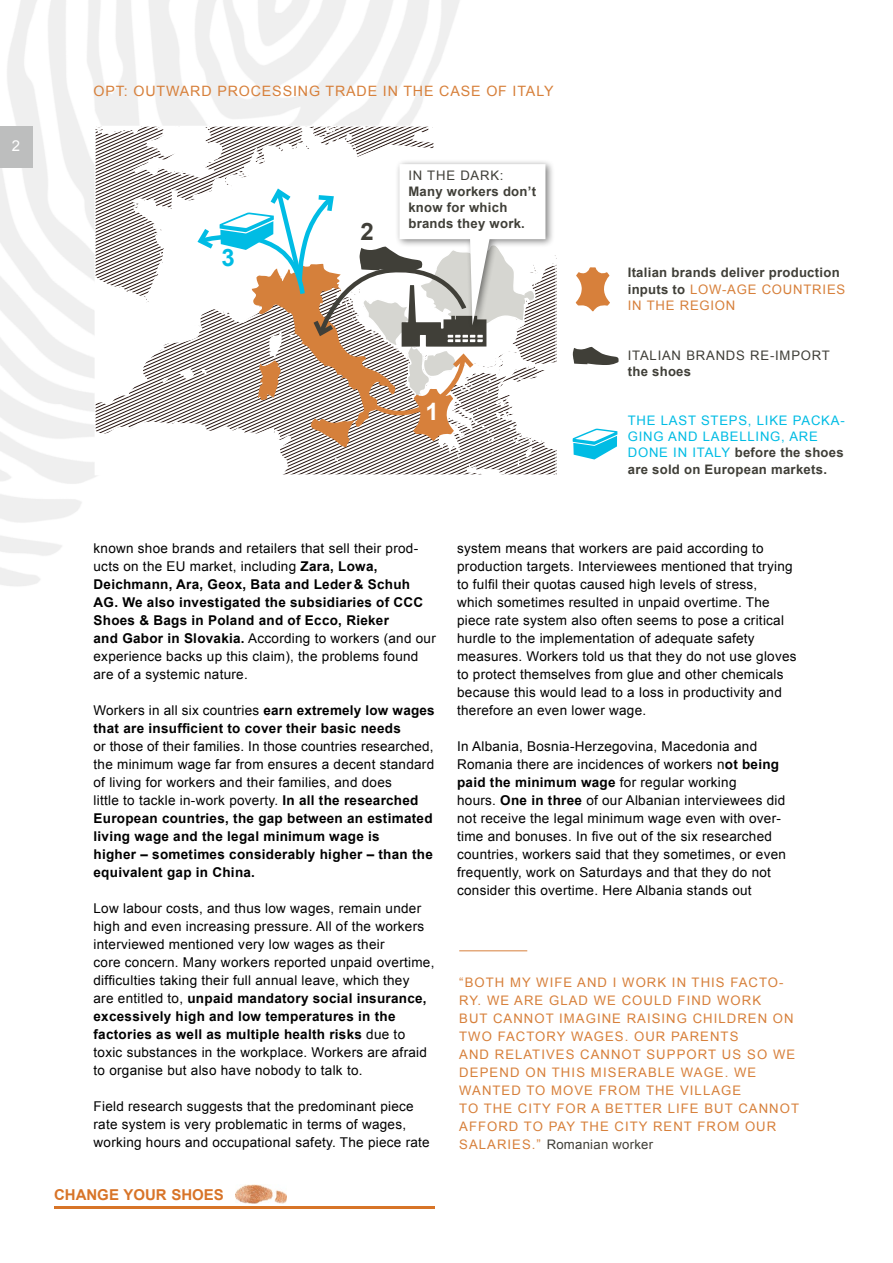
<style>
.page{position:relative;width:893px;height:1263px;background:#fff}
.page>*{position:absolute;margin:0;border:0;box-sizing:border-box;transform-origin:0 0}
.t1{font:700 24px "Arial";color:#fff}
.t2{font:700 24px "Arial";color:#403f38}
.t3{font:700 24px "Arial";color:#00bce4}
.t4{font:700 15px "Arial";color:#d87428}
.t5{font:15px "Arial";color:#fff}
.t6{font:14.25px "Arial";letter-spacing:.06em;color:#d7803b}
.t7{font:13.5px/18px "Arial";letter-spacing:.02em;color:#000}
.t8{font:700 13.5px/18px "Arial";letter-spacing:.02em;color:#000}
.t9{font:13.2px/18px "Arial";letter-spacing:.08em;color:#d7803b}
.t10{font:700 13.2px/16.5px "Arial";letter-spacing:.02em;color:#403f38}
.t11{font:13.2px/16.2px "Arial";letter-spacing:.06em;color:#00bce4}
.t12{font:13.2px "Arial";letter-spacing:.06em;color:#403f38}
.s1{font-weight:400;color:#d7803b}
.s2{font-weight:700;color:#403f38}
.s3{font-weight:700}
.s4{font-weight:400}
.s5{color:#403f38}
</style>
<div class="page">
<img style="left:54px;top:1206px;width:380px;height:3px">
<img style="left:235px;top:1185px;width:51px;height:18px">
<hr style="left:459px;top:950px;width:68px;height:1px;background:#d7803b">
<svg style="left:576px;top:267px;width:34px;height:45px"></svg>
<svg style="left:573px;top:347px;width:46px;height:18px"></svg>
<svg style="left:573px;top:428px;width:44px;height:31px"></svg>
<svg style="left:95px;top:126px;width:462px;height:349px"></svg>
<p class="t5" style="left:12px;top:140px;width:10px">2</p>
<p class="t6" style="left:94px;top:86px;width:461px">OPT: OUTWARD PROCESSING TRADE IN THE CASE OF ITALY</p>
<h1 class="t3" style="left:221px;top:248px;width:15px">3</h1>
<h1 class="t2" style="left:360px;top:223px;width:15px">2</h1>
<p class="t12" style="left:408px;top:171px;width:97px">IN THE DARK:</p>
<p class="t10" style="left:408px;top:185px;width:129px;line-height:15.8px">Many workers don’t know for which brands they work.</p>
<h1 class="t1" style="left:425px;top:402px;width:15px">1</h1>
<p class="t10" style="left:628px;top:266px;width:219px">Italian brands deliver production inputs to <span class="s1">LOW-AGE COUNTRIES<br>IN THE REGION</span></p>
<p class="t12" style="left:628px;top:350px;width:204px">ITALIAN BRANDS RE-IMPORT</p>
<p class="t10" style="left:628px;top:365px;width:65px">the shoes</p>
<p class="t11" style="left:628px;top:413px;width:218px">THE LAST STEPS, LIKE PACKA-<br>GING AND LABELLING, ARE<br>DONE IN ITALY <span class="s2">before the shoes are sold on European markets.</span></p>
<p class="t7" style="left:94px;top:540px;width:344px">known shoe brands and retailers that sell their prod&shy;ucts on the EU market, including <span class="s3">Zara, Lowa, Deichmann, Ara, Geox, Bata and Leder &amp; Schuh AG. We also investigated the subsidiaries of CCC Shoes &amp; Bags in Poland and of Ecco, Rieker<br>and Gabor in Slovakia.</span> According to workers (and our experience backs up this claim), the problems found are of a systemic nature.</p>
<p class="t8" style="left:94px;top:702px;width:343px"><span class="s4">Workers in all six countries</span> earn extremely low wages that are insufficient to cover their basic needs</p>
<p class="t7" style="left:94px;top:738px;width:342px">or those of their families. In those countries researched, the minimum wage far from ensures a decent standard of living for workers and their families, and does<br>little to tackle in-work poverty. <span class="s3">In all the researched European countries, the gap between an estimated living wage and the legal minimum wage is<br>higher – sometimes considerably higher – than the equivalent gap in China.</span></p>
<p class="t7" style="left:94px;top:900px;width:342px">Low labour costs, and thus low wages, remain under high and even increasing pressure. All of the workers interviewed mentioned very low wages as their<br>core concern. Many workers reported unpaid overtime, difficulties taking their full annual leave, which they<br>are entitled to, <span class="s3">unpaid mandatory social insurance, excessively high and low temperatures in the factories as well as multiple health risks</span> due to toxic substances in the workplace. Workers are afraid to organise but also have nobody to talk to.</p>
<p class="t7" style="left:94px;top:1098px;width:338px">Field research suggests that the predominant piece rate system is very problematic in terms of wages, working hours and occupational safety. The piece rate</p>
<p class="t4" style="left:54px;top:1185px;width:171px">CHANGE YOUR SHOES</p>
<p class="t7" style="left:457px;top:540px;width:341px">system means that workers are paid according to production targets. Interviewees mentioned that trying to fulfil their quotas caused high levels of stress,<br>which sometimes resulted in unpaid overtime. The piece rate system also often seems to pose a critical hurdle to the implementation of adequate safety measures. Workers told us that they do not use gloves to protect themselves from glue and other chemicals because this would lead to a loss in productivity and therefore an even lower wage.</p>
<p class="t7" style="left:457px;top:738px;width:330px">In Albania, Bosnia-Herzegovina, Macedonia and Romania there are incidences of workers n<span class="s3">ot being paid the minimum wage</span> for regular working<br>hours. <span class="s3">One in three</span> of our Albanian interviewees did not receive the legal minimum wage even with over&shy;time and bonuses. In five out of the six researched countries, workers said that they sometimes, or even frequently, work on Saturdays and that they do not consider this overtime. Here Albania stands out</p>
<p class="t9" style="left:459px;top:975px;width:341px">“BOTH MY WIFE AND I WORK IN THIS FACTO-RY. WE ARE GLAD WE COULD FIND WORK<br>BUT CANNOT IMAGINE RAISING CHILDREN ON TWO FACTORY WAGES. OUR PARENTS<br>AND RELATIVES CANNOT SUPPORT US SO WE DEPEND ON THIS MISERABLE WAGE. WE WANTED TO MOVE FROM THE VILLAGE<br>TO THE CITY FOR A BETTER LIFE BUT CANNOT AFFORD TO PAY THE CITY RENT FROM OUR SALARIES.” <span class="s5">Romanian worker</span></p>
</div>
